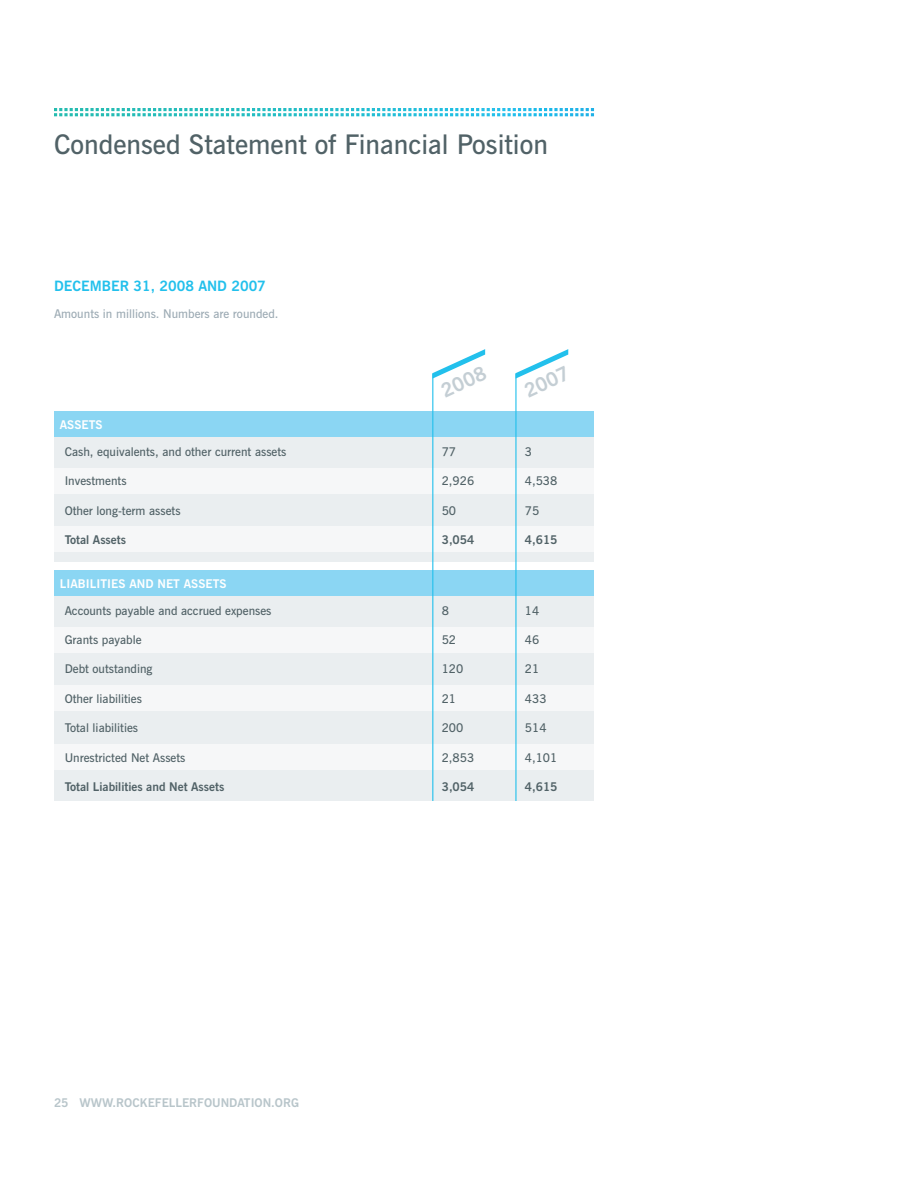
<style>
.page{position:relative;width:918px;height:1188px;background:#fff}
.page>*{position:absolute;margin:0;border:0;box-sizing:border-box;transform-origin:0 0}
.t1{font:600 27px "News Gothic BT";color:#516267}
.t2{font:700 19.5px "News Gothic BT";color:#c4ced4}
.t3{font:700 14.25px "News Gothic BT";color:#22c0ec}
.t4{font:600 12px "News Gothic BT";color:#516267}
.t5{font:700 12px "News Gothic BT";color:#516267}
.t6{font:600 12px "News Gothic BT";color:#9dabb4}
.t7{font:700 12px "News Gothic BT";color:#b8c5ca}
.t8{font:700 12px "News Gothic BT";letter-spacing:.005em;color:#fff}
</style>
<div class="page">
<div style="left:54px;top:437px;width:540px;height:124px;background:#eaeef0"></div>
<div style="left:54px;top:596px;width:540px;height:205px;background:#eaeef0"></div>
<svg style="left:54px;top:108px;width:378px;height:8px"></svg>
<div style="left:54px;top:412px;width:540px;height:25px;background:#8bd6f3"></div>
<div style="left:54px;top:571px;width:540px;height:25px;background:#8bd6f3"></div>
<div style="left:54px;top:468px;width:540px;height:25px;background:#f6f7f8"></div>
<div style="left:54px;top:627px;width:540px;height:25px;background:#f6f7f8"></div>
<div style="left:54px;top:527px;width:540px;height:25px;background:#f6f7f8"></div>
<div style="left:54px;top:686px;width:540px;height:25px;background:#f6f7f8"></div>
<div style="left:54px;top:745px;width:540px;height:25px;background:#f6f7f8"></div>
<svg style="left:432px;top:349px;width:53px;height:30px"></svg>
<hr style="left:432px;top:374px;width:1px;height:427px;background:#22c0ec">
<svg style="left:516px;top:349px;width:52px;height:29px"></svg>
<hr style="left:515px;top:374px;width:2px;height:427px;background:#22c0ec">
<h1 class="t1" style="left:54px;top:128px;width:496px">Condensed Statement of Financial Position</h1>
<p class="t3" style="left:54px;top:277px;width:213px">DECEMBER 31, 2008 AND 2007</p>
<p class="t6" style="left:54px;top:307px;width:226px">Amounts in millions. Numbers are rounded.</p>
<p class="t8" style="left:60px;top:417px;width:44px">ASSETS</p>
<p class="t4" style="left:65px;top:444px;width:223px">Cash, equivalents, and other current assets</p>
<p class="t4" style="left:65px;top:473px;width:63px">Investments</p>
<p class="t4" style="left:65px;top:503px;width:117px">Other long-term assets</p>
<p class="t5" style="left:65px;top:532px;width:63px">TOTAL ASSETS</p>
<p class="t8" style="left:60px;top:576px;width:168px">LIABILITIES AND NET ASSETS</p>
<p class="t4" style="left:65px;top:603px;width:208px">Accounts payable and accrued expenses</p>
<p class="t4" style="left:65px;top:632px;width:78px">Grants payable</p>
<p class="t4" style="left:65px;top:662px;width:89px">Debt outstanding</p>
<p class="t4" style="left:65px;top:691px;width:79px">Other liabilities</p>
<p class="t4" style="left:65px;top:721px;width:75px">Total liabilities</p>
<p class="t4" style="left:65px;top:750px;width:122px">Unrestricted Net Assets</p>
<p class="t5" style="left:65px;top:780px;width:161px">TOTAL LIABILITIES AND NET ASSETS</p>
<p class="t7" style="left:54px;top:1095px;width:247px">25 WWW.ROCKEFELLERFOUNDATION.ORG</p>
<h2 class="t2" style="left:437px;top:381px;width:49px;rotate:-25deg">2008</h2>
<h2 class="t2" style="left:520px;top:381px;width:49px;rotate:-25deg">2007</h2>
<p class="t4" style="left:442px;top:444px;width:16px">77</p>
<p class="t4" style="left:442px;top:473px;width:34px">2,926</p>
<p class="t4" style="left:442px;top:503px;width:16px">50</p>
<p class="t5" style="left:442px;top:532px;width:34px">3,054</p>
<p class="t4" style="left:442px;top:603px;width:9px">8</p>
<p class="t4" style="left:442px;top:632px;width:16px">52</p>
<p class="t4" style="left:442px;top:662px;width:23px">120</p>
<p class="t4" style="left:442px;top:691px;width:16px">21</p>
<p class="t4" style="left:442px;top:721px;width:23px">200</p>
<p class="t4" style="left:442px;top:750px;width:34px">2,853</p>
<p class="t5" style="left:442px;top:780px;width:34px">3,054</p>
<p class="t4" style="left:525px;top:444px;width:9px">3</p>
<p class="t4" style="left:525px;top:473px;width:34px">4,538</p>
<p class="t4" style="left:525px;top:503px;width:16px">75</p>
<p class="t5" style="left:525px;top:532px;width:34px">4,615</p>
<p class="t4" style="left:525px;top:603px;width:16px">14</p>
<p class="t4" style="left:525px;top:632px;width:16px">46</p>
<p class="t4" style="left:525px;top:662px;width:16px">21</p>
<p class="t4" style="left:525px;top:691px;width:23px">433</p>
<p class="t4" style="left:525px;top:721px;width:23px">514</p>
<p class="t4" style="left:525px;top:750px;width:34px">4,101</p>
<p class="t5" style="left:525px;top:780px;width:34px">4,615</p>
</div>
